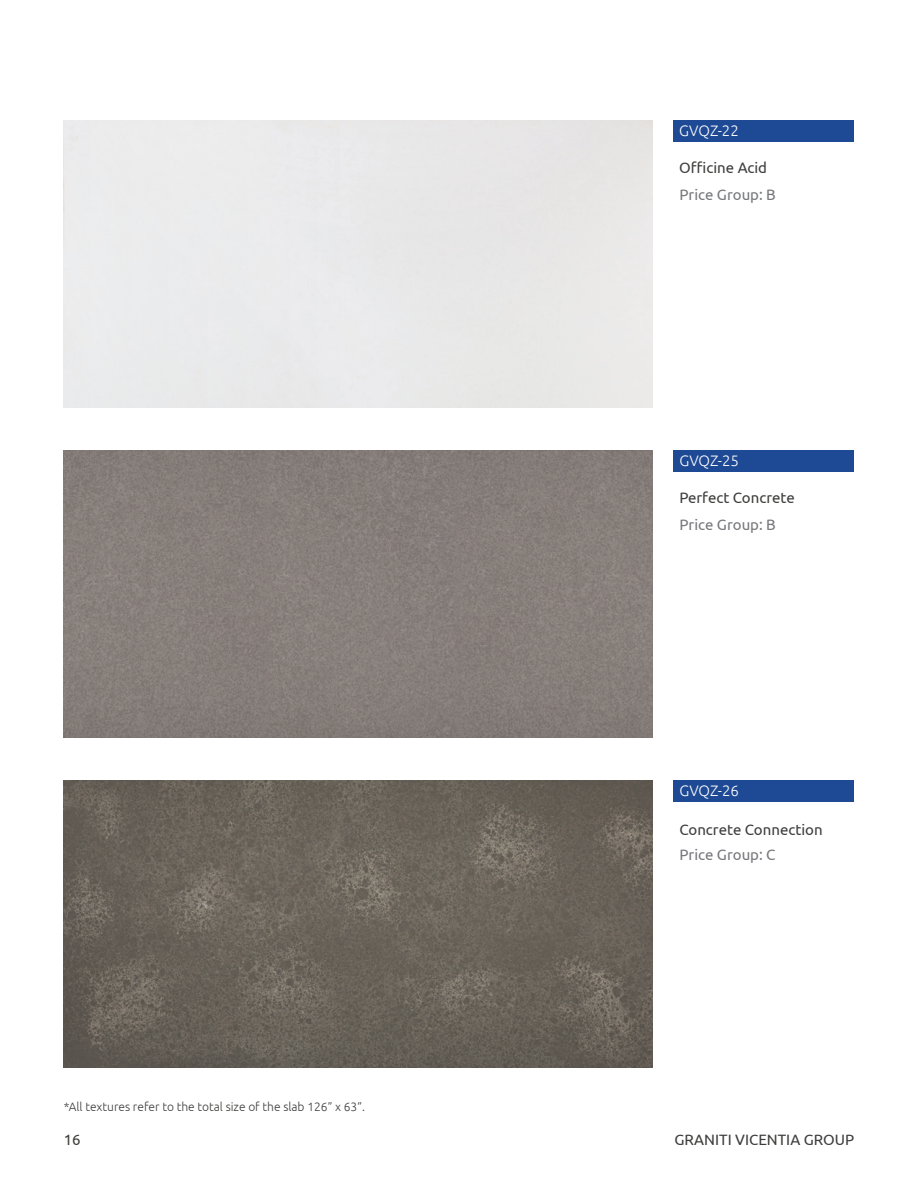
<style>
.page{position:relative;width:918px;height:1188px;background:#fff}
.page>*{position:absolute;margin:0;border:0;box-sizing:border-box;transform-origin:0 0}
.testo-generale{font:15.15px "Ubuntu";color:#3d3d3c}
.testo-generale-2{font:15.15px "Ubuntu";color:#76777b}
.testo-generale-3{font:300 15.15px "Ubuntu";color:#fff}
.t1{font:15px "Ubuntu";color:#3d3d3c}
.testo-generale-4{font:300 12.15px "Ubuntu";color:#3d3d3c}
</style>
<div class="page">
<div style="left:674px;top:120px;width:180px;height:22px;background:#1e4994"></div>
<div style="left:674px;top:450px;width:180px;height:22px;background:#1e4994"></div>
<div style="left:674px;top:780px;width:180px;height:21px;background:#1e4994"></div>
<img style="left:64px;top:450px;width:589px;height:288px">
<img style="left:64px;top:780px;width:589px;height:288px">
<p class="testo-generale-3" style="left:679px;top:121px;width:61px">GVQZ-22</p>
<p class="testo-generale" style="left:679px;top:158px;width:89px">Officine Acid</p>
<p class="testo-generale-2" style="left:679px;top:185px;width:98px">Price Group: B</p>
<p class="testo-generale-3" style="left:679px;top:451px;width:61px">GVQZ-25</p>
<p class="testo-generale" style="left:679px;top:488px;width:117px">Perfect Concrete</p>
<p class="testo-generale-2" style="left:679px;top:515px;width:98px">Price Group: B</p>
<p class="testo-generale-3" style="left:679px;top:781px;width:61px">GVQZ-26</p>
<p class="testo-generale" style="left:679px;top:820px;width:145px">Concrete Connection</p>
<p class="testo-generale-4" style="left:64px;top:1099px;width:303px">*All textures refer to the total size of the slab 126” x 63”.</p>
<p class="testo-generale-2" style="left:679px;top:845px;width:98px">Price Group: C</p>
<p class="t1" style="left:64px;top:1131px;width:18px">16</p>
<p class="t1" style="left:674px;top:1131px;width:181px">GRANITI VICENTIA GROUP</p>
</div>
